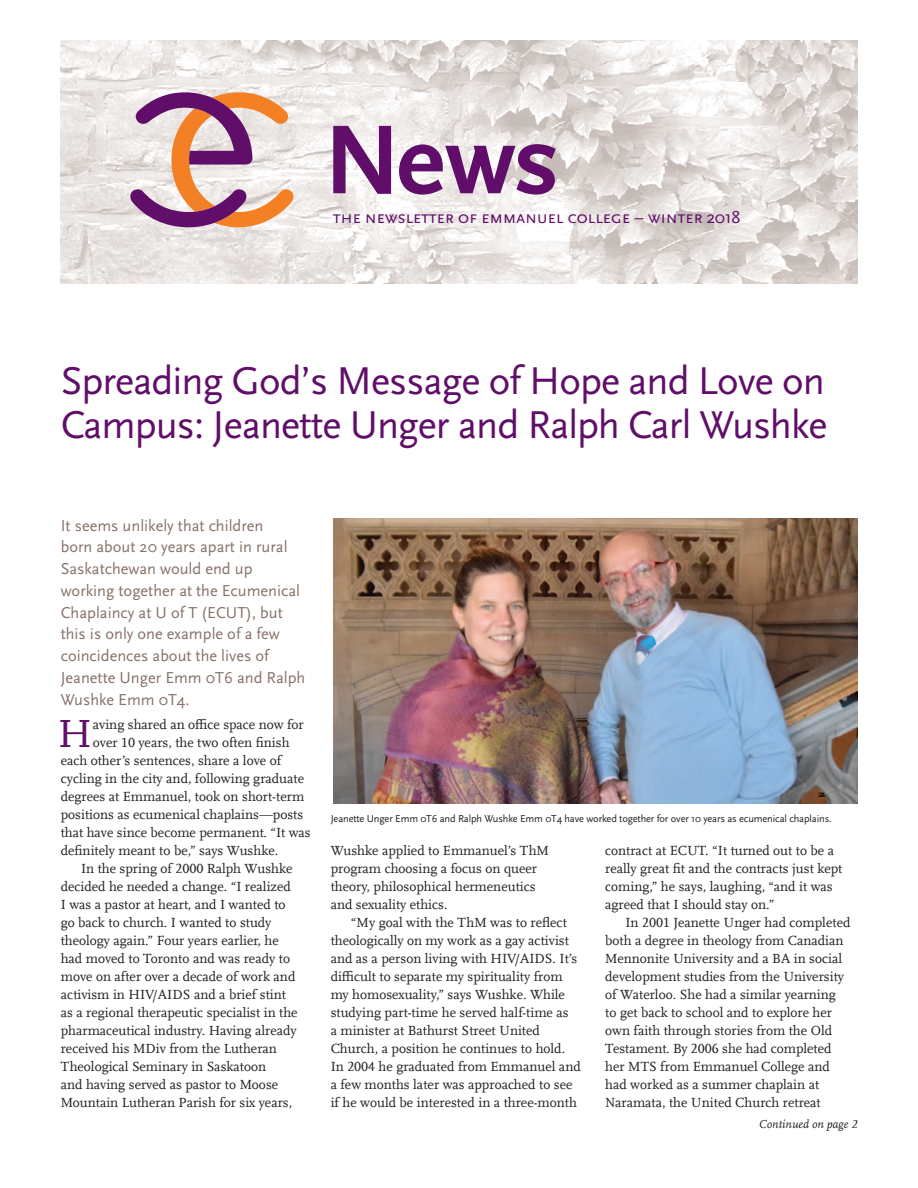
<style>
.page{position:relative;width:918px;height:1188px;background:#fff}
.page>*{position:absolute;margin:0;border:0;box-sizing:border-box;transform-origin:0 0}
.body_main_dropcap{font:41.1px "Scala Offc";color:#600e69}
.Head_1{font:40.5px/43.5px "Scala Sans";letter-spacing:-.025em;color:#600e69}
.Head_1-2{font:18px "Scala Sans Caps";letter-spacing:-.02em;color:#600e69}
.Intro{font:16.5px/21.8px "Scala Sans";color:#877269}
.body_main{font:13.8px/18px "Scala Offc";color:#231f20}
.body_main_dropcap-2{font:13.8px "Scala Offc";color:#231f20}
.body_main_no_indent{font:italic 12px "Scala Offc";color:#231f20}
.t1{font:10.5px "Scala Sans";letter-spacing:-.015em;color:#231f20}
.s1{font-family:"Scala Sans OT"}
</style>
<div class="page">
<img style="left:61px;top:40px;width:796px;height:244px">
<svg style="left:130px;top:92px;width:163px;height:135px;background:#cea3a6"></svg>
<svg style="left:333px;top:126px;width:58px;height:68px"></svg>
<svg style="left:399px;top:144px;width:157px;height:51px"></svg>
<img style="left:333px;top:518px;width:524px;height:286px">
<p class="Head_1-2" style="left:333px;top:207px;width:409px">the newsletter of emmanuel college – winter <span class="s1">2018</span></p>
<p class="Head_1" style="left:61px;top:360px;width:768px">Spreading God’s Message of Hope and Love on<br>Campus: Jeanette Unger and Ralph Carl Wushke</p>
<p class="Intro" style="left:61px;top:515px;width:246px">It seems unlikely that children<br>born about 20 years apart in rural<br>Saskatchewan would end up working together at the Ecumenical<br>Chaplaincy at U of T (ECUT), but this is only one example of a few coincidences about the lives of<br>Jeanette Unger Emm 0T6 and Ralph<br>Wushke Emm 0T4.</p>
<p class="body_main_dropcap" style="left:58px;top:711px;width:36px">H</p>
<p class="body_main_dropcap-2" style="left:93px;top:717px;width:212px">aving shared an office space now for</p>
<p class="body_main_dropcap-2" style="left:93px;top:735px;width:198px">over 10 years, the two often finish</p>
<p class="body_main_dropcap-2" style="left:61px;top:753px;width:222px">each other’s sentences, share a love of</p>
<p class="body_main_dropcap-2" style="left:61px;top:771px;width:245px">cycling in the city and, following graduate</p>
<p class="body_main_dropcap-2" style="left:61px;top:789px;width:245px">degrees at Emmanuel, took on short-term</p>
<p class="body_main_dropcap-2" style="left:61px;top:807px;width:244px">positions as ecumenical chaplains—posts</p>
<p class="body_main_dropcap-2" style="left:61px;top:825px;width:252px">that have since become permanent. “It was</p>
<p class="body_main_dropcap-2" style="left:61px;top:843px;width:219px">definitely meant to be,” says Wushke.</p>
<p class="body_main" style="left:61px;top:860px;width:238px;text-indent:20px">In the spring of 2000 Ralph Wushke decided he needed a change. “I realized I was a pastor at heart, and I wanted to go back to church. I wanted to study theology again.” Four years earlier, he had moved to Toronto and was ready to move on after over a decade of work and activism in HIV/AIDS and a brief stint as a regional therapeutic specialist in the pharmaceutical industry. Having already received his MDiv from the Lutheran Theological Seminary in Saskatoon<br>and having served as pastor to Moose Mountain Lutheran Parish for six years,</p>
<p class="t1" style="left:331px;top:813px;width:503px">Jeanette Unger Emm 0T6 and Ralph Wushke Emm 0T4 have worked together for over 10 years as ecumenical chaplains.</p>
<p class="body_main" style="left:331px;top:842px;width:220px">Wushke applied to Emmanuel’s ThM program choosing a focus on queer theory, philosophical hermeneutics and sexuality ethics.</p>
<p class="body_main" style="left:331px;top:914px;width:252px;text-indent:20px">“My goal with the ThM was to reflect theologically on my work as a gay activist and as a person living with HIV/AIDS. It’s difficult to separate my spirituality from my homosexuality,” says Wushke. While studying part-time he served half-time as<br>a minister at Bathurst Street United Church, a position he continues to hold.<br>In 2004 he graduated from Emmanuel and a few months later was approached to see if he would be interested in a three-month</p>
<p class="body_main" style="left:605px;top:842px;width:239px">contract at ECUT. “It turned out to be a really great fit and the contracts just kept coming,” he says, laughing, “and it was agreed that I should stay on.”</p>
<p class="body_main" style="left:605px;top:914px;width:247px;text-indent:20px">In 2001 Jeanette Unger had completed both a degree in theology from Canadian Mennonite University and a BA in social development studies from the University of Waterloo. She had a similar yearning to get back to school and to explore her own faith through stories from the Old Testament. By 2006 she had completed her MTS from Emmanuel College and had worked as a summer chaplain at Naramata, the United Church retreat</p>
<p class="body_main_no_indent" style="left:759px;top:1118px;width:100px">Continued on page 2</p>
</div>
